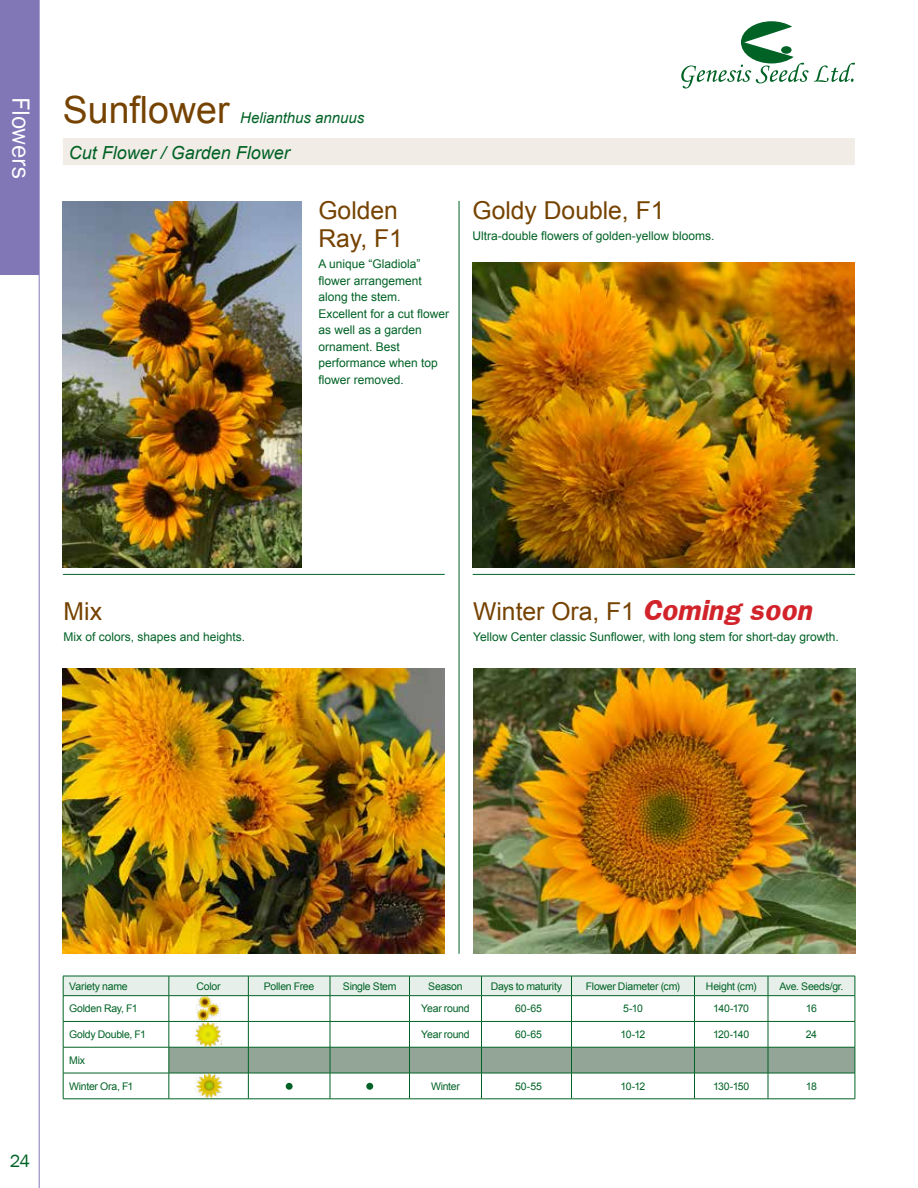
<style>
.page{position:relative;width:918px;height:1188px;background:#fff}
.page>*{position:absolute;margin:0;border:0;box-sizing:border-box;transform-origin:0 0}
.t1{font:37.5px "Arial";color:#754200}
.t2{font:25.5px "Franklin Gothic";color:#fff}
.t3{font:24.75px/28.2px "Arial";color:#754200}
.t4{font:italic 18px "Arial";color:#006225}
.t5{font:18px "Franklin Gothic";color:#006225}
.t6{font:italic 15px "Arial";color:#006225}
.t7{font:12px/16.5px "Arial";color:#006225}
.t8{font:10.5px "Arial";letter-spacing:-.025em;color:#006225}
.s1{font-family:"Franklin";font-weight:700;font-style:italic;color:#d2232a}
</style>
<div class="page">
<div style="left:0;top:0;width:39px;height:275px;background:#8177b7"></div>
<hr style="left:39px;top:0;width:1px;height:1188px;background:#8177b7">
<div style="left:63px;top:138px;width:792px;height:27px;background:#f1ece6"></div>
<img style="left:63px;top:201px;width:239px;height:367px">
<img style="left:473px;top:262px;width:381px;height:306px">
<hr style="left:63px;top:574px;width:382px;height:1px;background:#006225">
<hr style="left:473px;top:574px;width:382px;height:1px;background:#006225">
<hr style="left:459px;top:201px;width:1px;height:753px;background:#006225">
<svg style="left:63px;top:976px;width:793px;height:123px"></svg>
<hr style="left:63px;top:1099px;width:106px;height:1px;background:#006225">
<hr style="left:169px;top:1099px;width:79px;height:1px;background:#006225">
<hr style="left:248px;top:1099px;width:82px;height:1px;background:#006225">
<hr style="left:330px;top:1099px;width:80px;height:1px;background:#006225">
<hr style="left:410px;top:1099px;width:72px;height:1px;background:#006225">
<hr style="left:482px;top:1099px;width:90px;height:1px;background:#006225">
<hr style="left:572px;top:1099px;width:122px;height:1px;background:#006225">
<hr style="left:694px;top:1099px;width:74px;height:1px;background:#006225">
<hr style="left:768px;top:1099px;width:87px;height:1px;background:#006225">
<img style="left:196px;top:996px;width:25px;height:51px">
<img style="left:195px;top:1073px;width:28px;height:25px">
<div style="left:286px;top:1083px;width:7px;height:7px;background:#006225;border-radius:50%"></div>
<div style="left:366px;top:1083px;width:7px;height:7px;background:#006225;border-radius:50%"></div>
<img style="left:63px;top:669px;width:382px;height:285px">
<img style="left:473px;top:669px;width:382px;height:285px">
<svg style="left:681px;top:21px;width:174px;height:68px"></svg>
<h2 class="t2" style="left:37px;top:97px;width:83px;rotate:90deg">Flowers</h2>
<h1 class="t1" style="left:63px;top:86px;width:168px">Sunflower</h1>
<p class="t6" style="left:240px;top:108px;width:126px">Helianthus annuus</p>
<h3 class="t4" style="left:69px;top:141px;width:223px">Cut Flower / Garden Flower</h3>
<h3 class="t3" style="left:318px;top:196px;width:86px">Golden<br>Ray, F1</h3>
<p class="t7" style="left:318px;top:256px;width:132px">A unique “Gladiola” flower arrangement along the stem.<br>Excellent for a cut flower as well as a garden ornament. Best performance when top flower removed.</p>
<h3 class="t3" style="left:472px;top:196px;width:194px">Goldy Double, F1</h3>
<p class="t7" style="left:472px;top:228px;width:244px">Ultra-double flowers of golden-yellow blooms.</p>
<h3 class="t3" style="left:64px;top:598px;width:40px">Mix</h3>
<p class="t7" style="left:64px;top:629px;width:183px">Mix of colors, shapes and heights.</p>
<h3 class="t3" style="left:473px;top:598px;width:340px">Winter Ora, F1 <span class="s1">Coming soon</span></h3>
<p class="t7" style="left:473px;top:629px;width:367px">Yellow Center classic Sunflower, with long stem for short-day growth.</p>
<h3 class="t5" style="left:10px;top:1150px;width:22px">24</h3>
<p class="t8" style="left:69px;top:979px;width:60px">Variety name</p>
<p class="t8" style="left:196px;top:979px;width:26px">Color</p>
<p class="t8" style="left:264px;top:979px;width:52px">Pollen Free</p>
<p class="t8" style="left:343px;top:979px;width:55px">Single Stem</p>
<p class="t8" style="left:428px;top:979px;width:36px">Season</p>
<p class="t8" style="left:491px;top:979px;width:73px">Days to maturity</p>
<p class="t8" style="left:586px;top:979px;width:96px">Flower Diameter (cm)</p>
<p class="t8" style="left:706px;top:979px;width:52px">Height (cm)</p>
<p class="t8" style="left:779px;top:979px;width:66px">Ave. Seeds/gr.</p>
<p class="t8" style="left:69px;top:1002px;width:70px">Golden Ray, F1</p>
<p class="t8" style="left:421px;top:1002px;width:50px">Year round</p>
<p class="t8" style="left:515px;top:1002px;width:29px">60-65</p>
<p class="t8" style="left:623px;top:1002px;width:21px">5-10</p>
<p class="t8" style="left:713px;top:1002px;width:37px">140-170</p>
<p class="t8" style="left:806px;top:1002px;width:13px">16</p>
<p class="t8" style="left:69px;top:1028px;width:78px">Goldy Double, F1</p>
<p class="t8" style="left:421px;top:1028px;width:50px">Year round</p>
<p class="t8" style="left:515px;top:1028px;width:29px">60-65</p>
<p class="t8" style="left:620px;top:1028px;width:26px">10-12</p>
<p class="t8" style="left:713px;top:1028px;width:38px">120-140</p>
<p class="t8" style="left:806px;top:1028px;width:13px">24</p>
<p class="t8" style="left:69px;top:1053px;width:17px">Mix</p>
<p class="t8" style="left:69px;top:1079px;width:66px">Winter Ora, F1</p>
<p class="t8" style="left:431px;top:1079px;width:30px">Winter</p>
<p class="t8" style="left:515px;top:1079px;width:28px">50-55</p>
<p class="t8" style="left:620px;top:1079px;width:26px">10-12</p>
<p class="t8" style="left:713px;top:1079px;width:38px">130-150</p>
<p class="t8" style="left:806px;top:1079px;width:13px">18</p>
</div>
